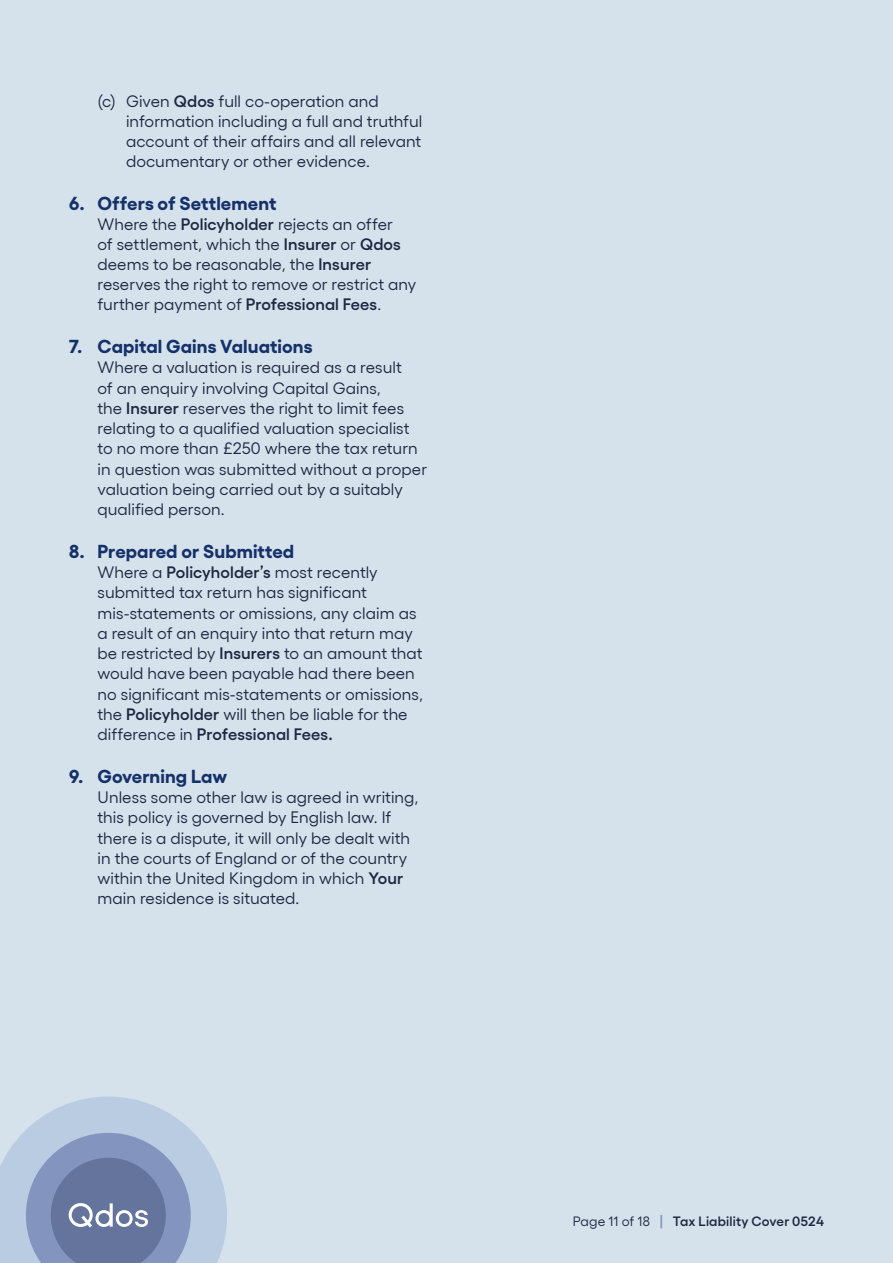
<style>
.page{position:relative;width:893px;height:1263px;background:#d6e2eb}
.page>*{position:absolute;margin:0;border:0;box-sizing:border-box;transform-origin:0 0}
.t1{font:700 18.75px "Gellix";letter-spacing:.005em;color:#15316a}
.t2{font:16.5px/20.2px "Gellix";letter-spacing:.005em;color:#1d2844}
.t3{font:600 13.5px "Gellix";letter-spacing:.015em;color:#1d2844}
.s1{font-weight:600}
.s2{font-weight:400}
.s3{font-size:13.8px;color:#8395be}
</style>
<div class="page">
<svg style="left:0;top:1096px;width:227px;height:167px;background:#9eaecb"></svg>
<p class="t2" style="left:126px;top:89px;width:298px;text-indent:-28px">(c) Given <span class="s1">Qdos</span> full co-operation and information including a full and truthful account of their affairs and all relevant documentary or other evidence.</p>
<p class="t1" style="left:69px;top:188px;width:209px">6. Offers of Settlement</p>
<p class="t2" style="left:97px;top:213px;width:320px">Where the <span class="s1">Policyholder</span> rejects an offer<br>of settlement, which the <span class="s1">Insurer</span> or <span class="s1">Qdos </span>deems to be reasonable, the <span class="s1">Insurer </span>reserves the right to remove or restrict any further payment of <span class="s1">Professional Fees</span>.</p>
<p class="t1" style="left:69px;top:331px;width:245px">7. Capital Gains Valuations</p>
<p class="t2" style="left:97px;top:356px;width:331px">Where a valuation is required as a result<br>of an enquiry involving Capital Gains,<br>the <span class="s1">Insurer</span> reserves the right to limit fees relating to a qualified valuation specialist to no more than £250 where the tax return in question was submitted without a proper valuation being carried out by a suitably qualified person.</p>
<p class="t1" style="left:69px;top:536px;width:227px">8. Prepared or Submitted</p>
<p class="t2" style="left:97px;top:560px;width:327px">Where a <span class="s1">Policyholder’s</span> most recently submitted tax return has significant mis-statements or omissions, any claim as a result of an enquiry into that return may be restricted by <span class="s1">Insurers</span> to an amount that would have been payable had there been no significant mis-statements or omissions, the <span class="s1">Policyholder</span> will then be liable for the difference in <span class="s1">Professional Fees.</span></p>
<p class="t1" style="left:69px;top:761px;width:160px">9. Governing Law</p>
<p class="t2" style="left:97px;top:785px;width:322px">Unless some other law is agreed in writing, this policy is governed by English law. If there is a dispute, it will only be dealt with in the courts of England or of the country within the United Kingdom in which <span class="s1">Your </span>main residence is situated.</p>
<p class="t3" style="left:573px;top:1211px;width:253px"><span class="s2">Page 11 of 18</span> <span class="s3">|</span> Tax Liability Cover 0524</p>
</div>
